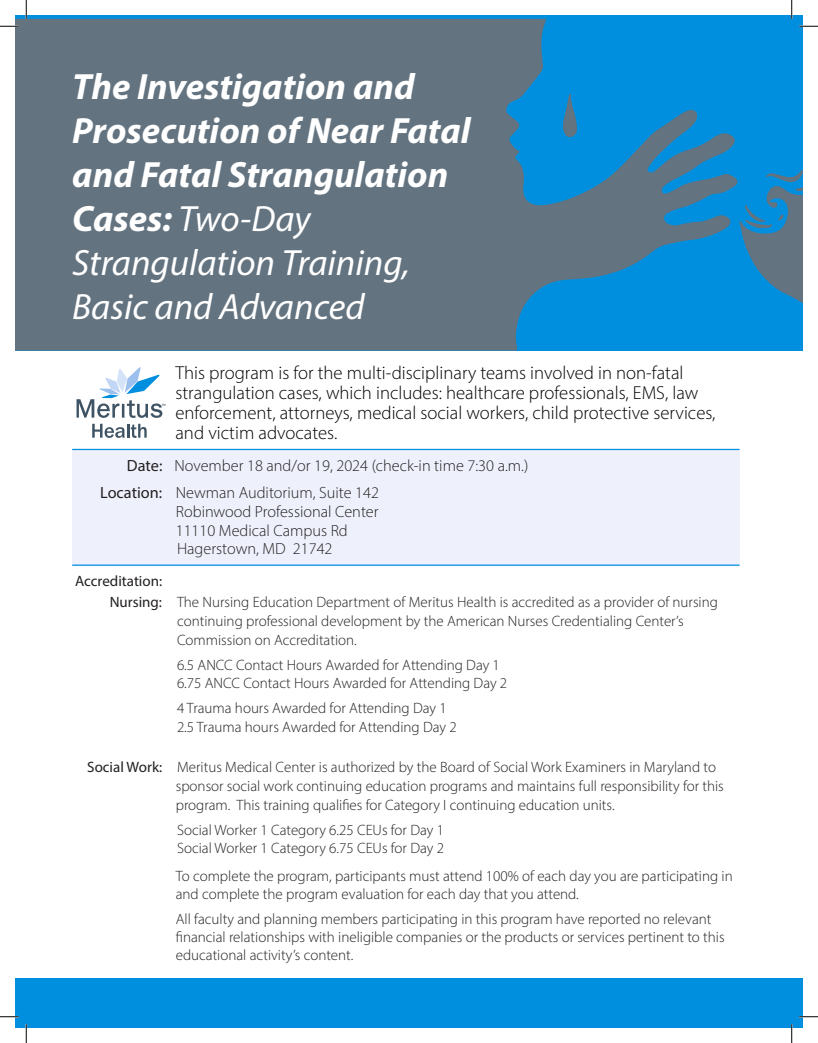
<style>
.page{position:relative;width:818px;height:1043px;background:#fff}
.page>*{position:absolute;margin:0;border:0;box-sizing:border-box;transform-origin:0 0}
.t1{font:italic 700 36.62px/44px "Myriad Pro";color:#fff}
.t2{font:300 18.75px/20px "Myriad Pro";color:#000}
.t3{font:300 16.25px "Myriad Pro";color:#231f20}
.t4{font:300 15px/18.8px "Myriad Pro";color:#231f20}
.t5{font:15px "Myriad Pro";color:#231f20}
.s1{font-weight:400}
</style>
<div class="page">
<div style="left:72px;top:449px;width:667px;height:116px;background:#eef1fc"></div>
<div style="left:15px;top:19px;width:547px;height:331px;background:#637380"></div>
<div style="left:15px;top:978px;width:787px;height:50px;background:#008fde"></div>
<svg style="left:92px;top:424px;width:55px;height:14px"></svg>
<svg style="left:76px;top:367px;width:89px;height:51px"></svg>
<hr style="left:72px;top:449px;width:667px;height:1px;background:#008fde">
<hr style="left:72px;top:564px;width:667px;height:2px;background:#008fde">
<svg style="left:0;top:25px;width:19px;height:2px"></svg>
<svg style="left:0;top:1015px;width:19px;height:2px"></svg>
<svg style="left:799px;top:1015px;width:19px;height:2px"></svg>
<svg style="left:25px;top:0;width:2px;height:19px"></svg>
<svg style="left:25px;top:1024px;width:2px;height:18px"></svg>
<svg style="left:562px;top:0;width:256px;height:350px;background:#2d93cc"></svg>
<svg style="left:790px;top:1024px;width:2px;height:18px"></svg>
<p class="t1" style="left:72px;top:63px;width:400px">The Investigation and<br>Prosecution of Near Fatal and Fatal Strangulation<br>Cases: <span class="s1">Two-Day<br>Strangulation Training,<br>Basic and Advanced</span></p>
<p class="t2" style="left:175px;top:363px;width:541px">This program is for the multi-disciplinary teams involved in non-fatal strangulation cases, which includes: healthcare professionals, EMS, law enforcement, attorneys, medical social workers, child protective services, and victim advocates.</p>
<p class="t3" style="left:127px;top:455px;width:403px"><span class="s1">Date:</span> November 18 and/or 19, 2024 (check-in time 7:30 a.m.)</p>
<p class="t3" style="left:100px;top:483px;width:280px"><span class="s1">Location:</span> Newman Auditorium, Suite 142</p>
<p class="t3" style="left:176px;top:502px;width:204px">Robinwood Professional Center</p>
<p class="t3" style="left:176px;top:520px;width:173px">11110 Medical Campus Rd</p>
<p class="t3" style="left:177px;top:539px;width:157px">Hagerstown, MD 21742</p>
<p class="t5" style="left:75px;top:571px;width:88px">Accreditation:</p>
<p class="t4" style="left:177px;top:592px;width:542px;text-indent:-67px"><span class="s1">Nursing:</span> The Nursing Education Department of Meritus Health is accredited as a provider of nursing continuing professional development by the American Nurses Credentialing Center’s<br>Commission on Accreditation.</p>
<p class="t4" style="left:177px;top:655px;width:324px">6.5 ANCC Contact Hours Awarded for Attending Day 1</p>
<p class="t4" style="left:177px;top:673px;width:332px">6.75 ANCC Contact Hours Awarded for Attending Day 2</p>
<p class="t4" style="left:177px;top:698px;width:271px">4 Trauma hours Awarded for Attending Day 1</p>
<p class="t4" style="left:177px;top:717px;width:281px">2.5 Trauma hours Awarded for Attending Day 2</p>
<p class="t4" style="left:176px;top:757px;width:549px;text-indent:-88px"><span class="s1">Social Work:</span> Meritus Medical Center is authorized by the Board of Social Work Examiners in Maryland to sponsor social work continuing education programs and maintains full responsibility for this program. This training qualifies for Category I continuing education units.</p>
<p class="t4" style="left:177px;top:820px;width:268px">Social Worker 1 Category 6.25 CEUs for Day 1</p>
<p class="t4" style="left:177px;top:838px;width:268px">Social Worker 1 Category 6.75 CEUs for Day 2</p>
<p class="t4" style="left:176px;top:866px;width:558px;line-height:18px">To complete the program, participants must attend 100% of each day you are participating in and complete the program evaluation for each day that you attend.</p>
<p class="t4" style="left:176px;top:909px;width:550px;line-height:18px">All faculty and planning members participating in this program have reported no relevant financial relationships with ineligible companies or the products or services pertinent to this educational activity’s content.</p>
</div>
